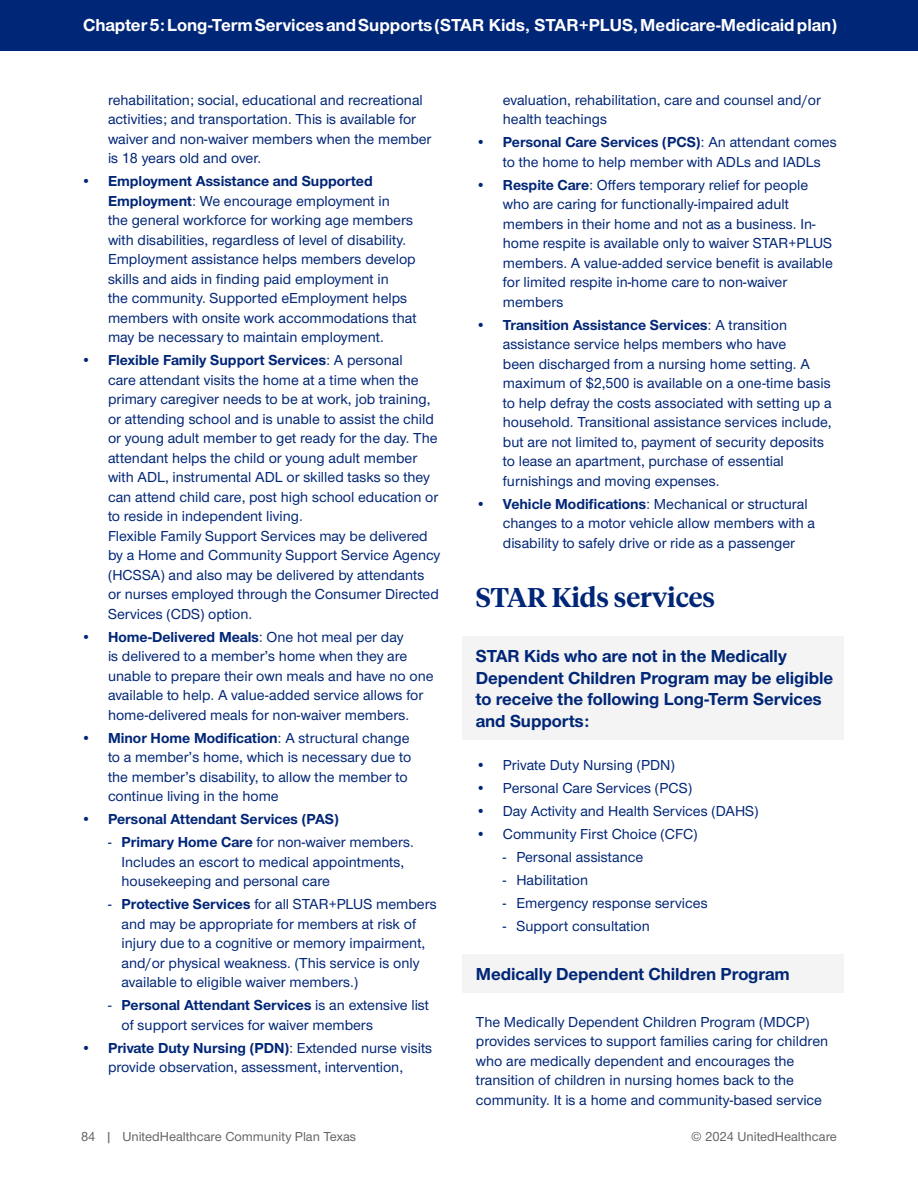
<style>
.page{position:relative;width:918px;height:1188px;background:#fff}
.page>*{position:absolute;margin:0;border:0;box-sizing:border-box;transform-origin:0 0}
.BLUE_MAIN_HEADER_NEW{font:600 27px "UHC Serif Headline";letter-spacing:-.005em;color:#002677}
.BLUE_SUBHEAD_NEW{font:700 18px/21.6px "UHC Sans";letter-spacing:-.005em;color:#002677}
.t1{font:700 18px "UHC Sans";color:#fff}
.BODY{font:500 15px/19.5px "UHC Sans";color:#002677}
.t2{font:700 15px "UHC Sans";color:#002677}
.t3{font:13.5px "UHC Sans";color:#636466}
.s1{font-weight:700}
.s2{font-weight:500}
.s3{font-weight:400}
</style>
<div class="page">
<div style="left:0;top:0;width:918px;height:51px;background:#002677"></div>
<div style="left:462px;top:637px;width:382px;height:103px;background:#f4f4f4"></div>
<div style="left:462px;top:955px;width:382px;height:38px;background:#f4f4f4"></div>
<p class="t1" style="left:83px;top:13px;width:755px">Chapter 5: Long-Term Services and Supports (STAR Kids, STAR+PLUS, Medicare-Medicaid plan)</p>
<p class="BODY" style="left:108px;top:89px;width:325px">rehabilitation; social, educational and recreational activities; and transportation. This is available for waiver and non-waiver members when the member is 18 years old and over.</p>
<p class="BODY" style="left:108px;top:171px;width:310px;text-indent:-27px">• <span class="s1">Employment Assistance and Supported Employment</span>: We encourage employment in<br>the general workforce for working age members with disabilities, regardless of level of disability.<br>Employment assistance helps members develop skills and aids in finding paid employment in<br>the community. Supported eEmployment helps members with onsite work accommodations that may be necessary to maintain employment.</p>
<p class="BODY" style="left:108px;top:350px;width:334px;text-indent:-27px">• <span class="s1">Flexible Family Support Services</span>: A personal<br>care attendant visits the home at a time when the primary caregiver needs to be at work, job training, or attending school and is unable to assist the child or young adult member to get ready for the day. The attendant helps the child or young adult member with ADL, instrumental ADL or skilled tasks so they can attend child care, post high school education or to reside in independent living.<br>Flexible Family Support Services may be delivered by a Home and Community Support Service Agency (HCSSA) and also may be delivered by attendants or nurses employed through the Consumer Directed Services (CDS) option.</p>
<p class="BODY" style="left:108px;top:626px;width:327px;text-indent:-27px">• <span class="s1">Home-Delivered Meals</span>: One hot meal per day<br>is delivered to a member’s home when they are unable to prepare their own meals and have no one available to help. A value-added service allows for home-delivered meals for non-waiver members.</p>
<p class="BODY" style="left:108px;top:727px;width:305px;text-indent:-27px">• <span class="s1">Minor Home Modification</span>: A structural change to a member’s home, which is necessary due to the member’s disability, to allow the member to continue living in the home</p>
<p class="t2" style="left:81px;top:809px;width:259px"><span class="s2">•</span> Personal Attendant Services (PAS)</p>
<p class="BODY" style="left:122px;top:832px;width:294px;text-indent:-14px"><span class="s3">-</span> <span class="s1">Primary Home Care</span> for non-waiver members.<br>Includes an escort to medical appointments, housekeeping and personal care</p>
<p class="BODY" style="left:122px;top:894px;width:317px;text-indent:-14px"><span class="s3">-</span> <span class="s1">Protective Services</span> for all STAR+PLUS members and may be appropriate for members at risk of injury due to a cognitive or memory impairment, and/or physical weakness. (This service is only available to eligible waiver members.)</p>
<p class="BODY" style="left:122px;top:995px;width:309px;text-indent:-14px"><span class="s3">-</span> <span class="s1">Personal Attendant Services</span> is an extensive list of support services for waiver members</p>
<p class="BODY" style="left:81px;top:1037px;width:353px;text-align:center">• <span class="s1">Private Duty Nursing (PDN)</span>: Extended nurse visits provide observation, assessment, intervention,</p>
<p class="BODY" style="left:503px;top:89px;width:319px">evaluation, rehabilitation, care and counsel and/or health teachings</p>
<p class="BODY" style="left:503px;top:132px;width:335px;text-indent:-27px">• <span class="s1">Personal Care Services (PCS)</span>: An attendant comes to the home to help member with ADLs and IADLs</p>
<p class="BODY" style="left:503px;top:174px;width:332px;text-indent:-27px">• <span class="s1">Respite Care</span>: Offers temporary relief for people who are caring for functionally-impaired adult members in their home and not as a business. In&shy;home respite is available only to waiver STAR+PLUS members. A value-added service benefit is available for limited respite in-home care to non-waiver members</p>
<p class="BODY" style="left:503px;top:314px;width:330px;text-indent:-27px">• <span class="s1">Transition Assistance Services</span>: A transition assistance service helps members who have<br>been discharged from a nursing home setting. A maximum of $2,500 is available on a one-time basis to help defray the costs associated with setting up a household. Transitional assistance services include, but are not limited to, payment of security deposits to lease an apartment, purchase of essential furnishings and moving expenses.</p>
<p class="BODY" style="left:503px;top:493px;width:314px;text-indent:-27px">• <span class="s1">Vehicle Modifications</span>: Mechanical or structural changes to a motor vehicle allow members with a disability to safely drive or ride as a passenger</p>
<p class="BLUE_MAIN_HEADER_NEW" style="left:476px;top:579px;width:241px">STAR Kids services</p>
<p class="BLUE_SUBHEAD_NEW" style="left:476px;top:645px;width:359px">STAR Kids who are not in the Medically Dependent Children Program may be eligible to receive the following Long-Term Services and Supports:</p>
<p class="BODY" style="left:476px;top:755px;width:201px">• Private Duty Nursing (PDN)</p>
<p class="BODY" style="left:476px;top:778px;width:218px">• Personal Care Services (PCS)</p>
<p class="BODY" style="left:476px;top:801px;width:284px">• Day Activity and Health Services (DAHS)</p>
<p class="BODY" style="left:476px;top:824px;width:223px">• Community First Choice (CFC)</p>
<p class="BODY" style="left:503px;top:847px;width:142px"><span class="s3">-</span> Personal assistance</p>
<p class="BODY" style="left:503px;top:870px;width:87px"><span class="s3">-</span> Habilitation</p>
<p class="BODY" style="left:503px;top:893px;width:206px"><span class="s3">-</span> Emergency response services</p>
<p class="BODY" style="left:503px;top:916px;width:149px"><span class="s3">-</span> Support consultation</p>
<p class="BLUE_SUBHEAD_NEW" style="left:476px;top:963px;width:315px">Medically Dependent Children Program</p>
<p class="BODY" style="left:476px;top:1011px;width:354px">The Medically Dependent Children Program (MDCP) provides services to support families caring for children who are medically dependent and encourages the transition of children in nursing homes back to the community. It is a home and community-based service</p>
<p class="t3" style="left:81px;top:1128px;width:277px">84 | UnitedHealthcare Community Plan Texas</p>
<p class="t3" style="left:691px;top:1128px;width:147px">© 2024 UnitedHealthcare</p>
</div>
